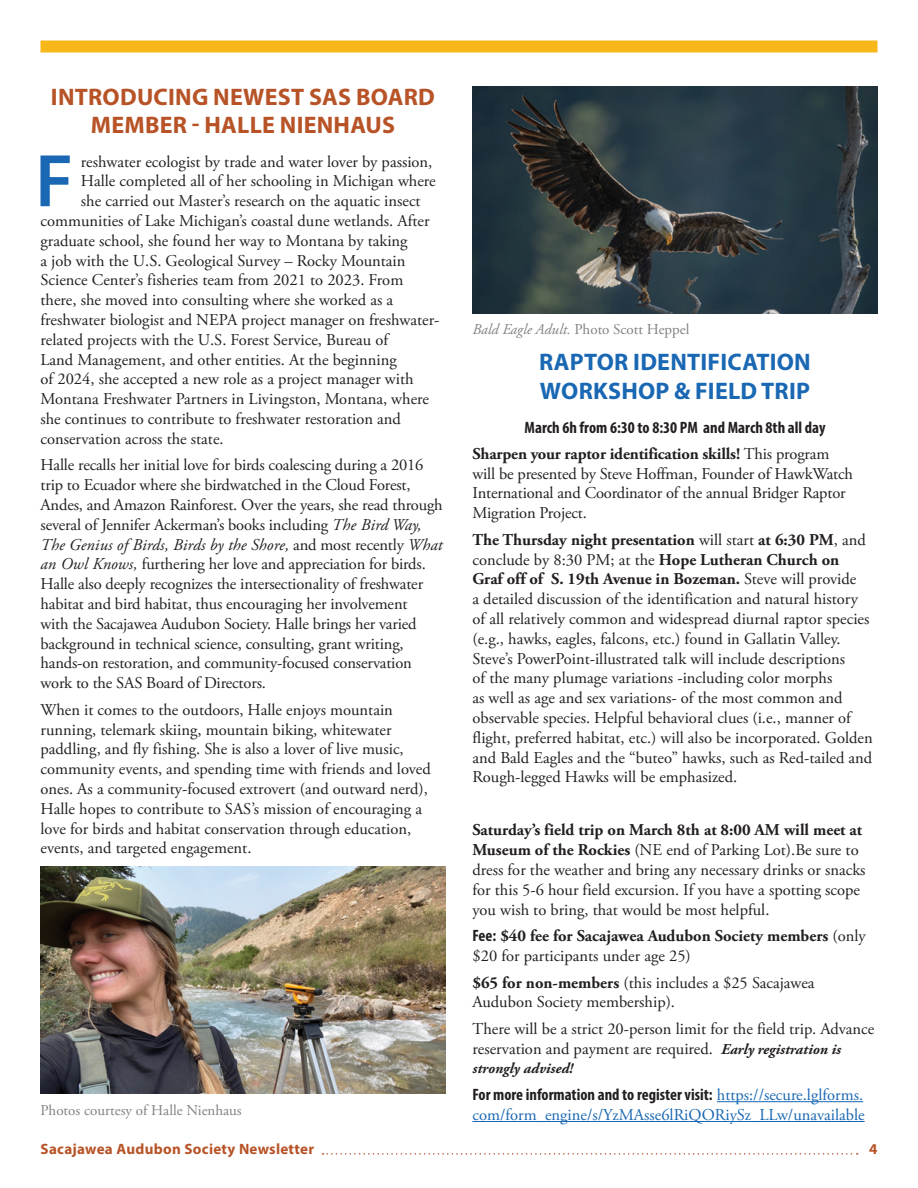
<style>
.page{position:relative;width:918px;height:1188px;background:#fff}
.page>*{position:absolute;margin:0;border:0;box-sizing:border-box;transform-origin:0 0}
.t1{font:600 75.3px "Myriad Pro";color:#1a68b3}
.t2{font:700 24px/28.8px "Myriad Pro";letter-spacing:.01em;color:#b75327;text-align:center}
.t3{font:700 24px/28.8px "Myriad Pro";letter-spacing:.01em;color:#1a68b3}
.t4{font:16.5px/19.8px "Adobe Garamond Pro";color:#231f20}
.t5{font:700 condensed 16.5px "Myriad Pro";color:#231f20}
.t6{font:700 16.5px/19.8px "Adobe Garamond Pro";color:#231f20}
.t7{font:16.5px "Adobe Garamond Pro";color:#1a68b3}
.t8{font:15px "Adobe Garamond Pro";color:#808285}
.t9{font:700 15px "Myriad Pro";letter-spacing:.02em;color:#b75327}
.t10{font:italic 700 15px "Adobe Garamond Pro";color:#231f20}
.s1{font-style:italic}
.s2{font-weight:700}
.s3{font-family:"Myriad Pro";font-stretch:condensed}
.s4{font-weight:400}
.s5{font-weight:700;font-style:italic;font-size:15px}
.s6{font-family:"Adobe Garamond Pro";font-weight:400;font-stretch:normal;color:#1a68b3}
</style>
<div class="page">
<div style="left:40px;top:40px;width:838px;height:12px;background:#f7b718"></div>
<svg style="left:323px;top:1153px;width:535px;height:2px"></svg>
<img style="left:40px;top:867px;width:406px;height:227px">
<hr style="left:717px;top:1101px;width:146px;height:1px;background:#1a68b3">
<hr style="left:472px;top:1121px;width:393px;height:1px;background:#1a68b3">
<img style="left:472px;top:87px;width:406px;height:226px">
<h2 class="t2" style="left:51px;top:81px;width:386px">INTRODUCING NEWEST SAS BOARD<br>MEMBER - HALLE NIENHAUS</h2>
<h1 class="t1" style="left:35px;top:133px;width:40px">F</h1>
<p class="t4" style="left:81px;top:152px;width:353px">reshwater ecologist by trade and water lover by passion,</p>
<p class="t4" style="left:81px;top:172px;width:356px">Halle completed all of her schooling in Michigan where</p>
<p class="t4" style="left:81px;top:192px;width:341px">she carried out Master’s research on the aquatic insect</p>
<p class="t4" style="left:41px;top:211px;width:391px">communities of Lake Michigan’s coastal dune wetlands. After</p>
<p class="t4" style="left:41px;top:231px;width:369px">graduate school, she found her way to Montana by taking</p>
<p class="t4" style="left:41px;top:251px;width:367px">a job with the U.S. Geological Survey – Rocky Mountain</p>
<p class="t4" style="left:41px;top:271px;width:364px">Science Center’s fisheries team from 2021 to 2023. From</p>
<p class="t4" style="left:41px;top:291px;width:354px">there, she moved into consulting where she worked as a</p>
<p class="t4" style="left:41px;top:310px;width:401px">freshwater biologist and NEPA project manager on freshwater-</p>
<p class="t4" style="left:41px;top:330px;width:349px">related projects with the U.S. Forest Service, Bureau of</p>
<p class="t4" style="left:41px;top:350px;width:358px">Land Management, and other entities. At the beginning</p>
<p class="t4" style="left:41px;top:370px;width:375px">of 2024, she accepted a new role as a project manager with</p>
<p class="t4" style="left:41px;top:390px;width:390px">Montana Freshwater Partners in Livingston, Montana, where</p>
<p class="t4" style="left:41px;top:409px;width:362px">she continues to contribute to freshwater restoration and</p>
<p class="t4" style="left:41px;top:429px;width:185px">conservation across the state.</p>
<p class="t4" style="left:41px;top:456px;width:404px">Halle recalls her initial love for birds coalescing during a 2016 trip to Ecuador where she birdwatched in the Cloud Forest, Andes, and Amazon Rainforest. Over the years, she read through several of Jennifer Ackerman’s books including <span class="s1">The Bird Way, The Genius of Birds, Birds by the Shore,</span> and most recently <span class="s1">What an Owl Knows,</span> furthering her love and appreciation for birds.<br>Halle also deeply recognizes the intersectionality of freshwater habitat and bird habitat, thus encouraging her involvement<br>with the Sacajawea Audubon Society. Halle brings her varied background in technical science, consulting, grant writing, hands-on restoration, and community-focused conservation work to the SAS Board of Directors.</p>
<p class="t4" style="left:41px;top:700px;width:392px">When it comes to the outdoors, Halle enjoys mountain running, telemark skiing, mountain biking, whitewater paddling, and fly fishing. She is also a lover of live music, community events, and spending time with friends and loved ones. As a community-focused extrovert (and outward nerd), Halle hopes to contribute to SAS’s mission of encouraging a love for birds and habitat conservation through education, events, and targeted engagement.</p>
<p class="t8" style="left:40px;top:1101px;width:203px">Photos courtesy of Halle Nienhaus</p>
<p class="t8" style="left:472px;top:320px;width:219px"><span class="s1">Bald Eagle Adult.</span> Photo Scott Heppel</p>
<h2 class="t3" style="left:539px;top:347px;width:273px">RAPTOR IDENTIFICATION<br>WORKSHOP &amp; FIELD TRIP</h2>
<p class="t5" style="left:525px;top:417px;width:302px">March 6h from 6:30 to 8:30 PM and March 8th all day</p>
<p class="t4" style="left:472px;top:444px;width:382px"><span class="s2">Sharpen your raptor identification skills!</span> This program will be presented by Steve Hoffman, Founder of HawkWatch International and Coordinator of the annual Bridger Raptor Migration Project.</p>
<p class="t4" style="left:472px;top:530px;width:402px"><span class="s2">The Thursday night presentation</span> will start <span class="s2">at 6:30 PM</span>, and conclude by 8:30 PM; at the <span class="s2">Hope Lutheran Church on Graf off of S. 19th Avenue in Bozeman.</span> Steve will provide<br>a detailed discussion of the identification and natural history of all relatively common and widespread diurnal raptor species (e.g., hawks, eagles, falcons, etc.) found in Gallatin Valley.<br>Steve’s PowerPoint-illustrated talk will include descriptions<br>of the many plumage variations -including color morphs<br>as well as age and sex variations- of the most common and observable species. Helpful behavioral clues (i.e., manner of flight, preferred habitat, etc.) will also be incorporated. Golden and Bald Eagles and the “buteo” hawks, such as Red-tailed and Rough-legged Hawks will be emphasized.</p>
<p class="t4" style="left:472px;top:821px;width:395px"><span class="s2">Saturday’s field trip on March 8th at 8:00 AM will meet at Museum of the Rockies</span> (NE end of Parking Lot).Be sure to dress for the weather and bring any necessary drinks or snacks for this 5-6 hour field excursion. If you have a spotting scope you wish to bring, that would be most helpful.</p>
<p class="t6" style="left:472px;top:926px;width:395px"><span class="s3">Fee:</span> $40 fee for Sacajawea Audubon Society members <span class="s4">(only $20 for participants under age 25)</span></p>
<p class="t4" style="left:472px;top:973px;width:344px"><span class="s2">$65 for non-members</span> (this includes a $25 Sacajawea<br>Audubon Society membership).</p>
<p class="t4" style="left:472px;top:1019px;width:403px">There will be a strict 20-person limit for the field trip. Advance reservation and payment are required. <span class="s5">Early registration is</span></p>
<p class="t10" style="left:473px;top:1060px;width:102px">strongly advised!</p>
<p class="t5" style="left:473px;top:1084px;width:392px">For more information and to register visit: <span class="s6">https://secure.lglforms.</span></p>
<p class="t7" style="left:473px;top:1105px;width:394px">com/form_engine/s/YzMAsse6lRiQORiySz_LLw/unavailable</p>
<p class="t9" style="left:40px;top:1139px;width:275px">Sacajawea Audubon Society Newsletter</p>
<p class="t9" style="left:869px;top:1139px;width:10px">4</p>
</div>
